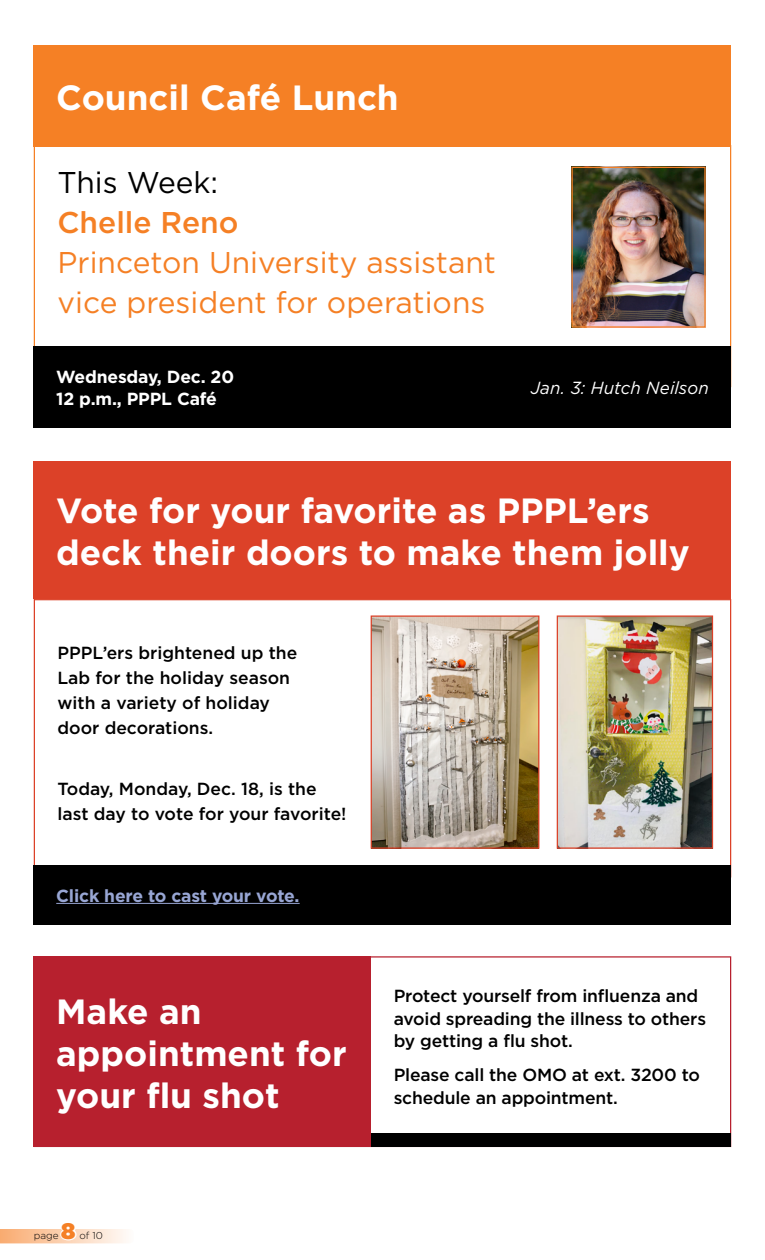
<style>
.page{position:relative;width:765px;height:1260px;background:#fff}
.page>*{position:absolute;margin:0;border:0;box-sizing:border-box;transform-origin:0 0}
.t1{font:700 35px/42px "Gotham";color:#fff}
.t2{font:30px/40px "Gotham";color:#f58025}
.t3{font:500 30px "Gotham";color:#f58025}
.t4{font:30px "Gotham";color:#000}
.t5{font:900 22.5px "Gotham";color:#f58025}
.t6{font:500 17.5px/25px "Gotham";letter-spacing:-.01em;color:#000}
.t7{font:700 17.5px/22.5px "Gotham";letter-spacing:-.01em;color:#fff}
.t8{font:700 17.5px "Gotham";letter-spacing:-.01em;color:#98a6d4}
.t9{font:italic 17.5px "Gotham";letter-spacing:.005em;color:#fff}
.t10{font:300 10px "Gotham";color:#000}
</style>
<div class="page">
<div style="left:34px;top:45px;width:697px;height:101px;background:#f58025"></div>
<div style="left:34px;top:346px;width:697px;height:82px;background:#000"></div>
<img style="left:574px;top:169px;width:130px;height:157px">
<div style="left:572px;top:167px;width:134px;height:161px;border:1px solid #f58025"></div>
<div style="left:34px;top:462px;width:697px;height:137px;background:#dc4128"></div>
<div style="left:34px;top:865px;width:697px;height:59px;background:#000"></div>
<hr style="left:56px;top:903px;width:244px;height:1px;background:#98a6d4">
<img style="left:373px;top:617px;width:164px;height:230px">
<div style="left:371px;top:615px;width:168px;height:234px;border:1px solid #dc4128"></div>
<img style="left:559px;top:617px;width:152px;height:230px">
<div style="left:557px;top:615px;width:156px;height:234px;border:1px solid #dc4128"></div>
<div style="left:34px;top:1133px;width:697px;height:14px;background:#000"></div>
<div style="left:34px;top:956px;width:337px;height:191px;background:#b7202e"></div>
<svg style="left:0;top:1229px;width:126px;height:14px;background:#fbd4b6"></svg>
<h1 class="t1" style="left:56px;top:76px;width:344px">Council Café Lunch</h1>
<h2 class="t4" style="left:58px;top:163px;width:162px">This Week:</h2>
<h2 class="t3" style="left:58px;top:203px;width:182px">Chelle Reno</h2>
<h2 class="t2" style="left:58px;top:242px;width:440px">Princeton University assistant vice president for operations</h2>
<p class="t7" style="left:56px;top:365px;width:179px">Wednesday, Dec. 20<br>12 p.m., PPPL Café</p>
<p class="t9" style="left:531px;top:377px;width:179px">Jan. 3: Hutch Neilson</p>
<h1 class="t1" style="left:56px;top:490px;width:635px">Vote for your favorite as PPPL’ers deck their doors to make them jolly</h1>
<p class="t6" style="left:58px;top:640px;width:241px">PPPL’ers brightened up the<br>Lab for the holiday season with a variety of holiday door decorations.</p>
<p class="t6" style="left:58px;top:776px;width:291px">Today, Monday, Dec. 18, is the last day to vote for your favorite!</p>
<p class="t8" style="left:56px;top:884px;width:245px">Click here to cast your vote.</p>
<h1 class="t1" style="left:56px;top:990px;width:292px">Make an appointment for your flu shot</h1>
<p class="t10" style="left:34px;top:1229px;width:26px">page</p>
<p class="t5" style="left:61px;top:1215px;width:16px">8</p>
<p class="t10" style="left:79px;top:1229px;width:25px">of 10</p>
<p class="t6" style="left:394px;top:985px;width:314px;line-height:22.5px">Protect yourself from influenza and avoid spreading the illness to others by getting a flu shot.</p>
<p class="t6" style="left:394px;top:1064px;width:308px;line-height:22.5px">Please call the OMO at ext. 3200 to schedule an appointment.</p>
</div>
